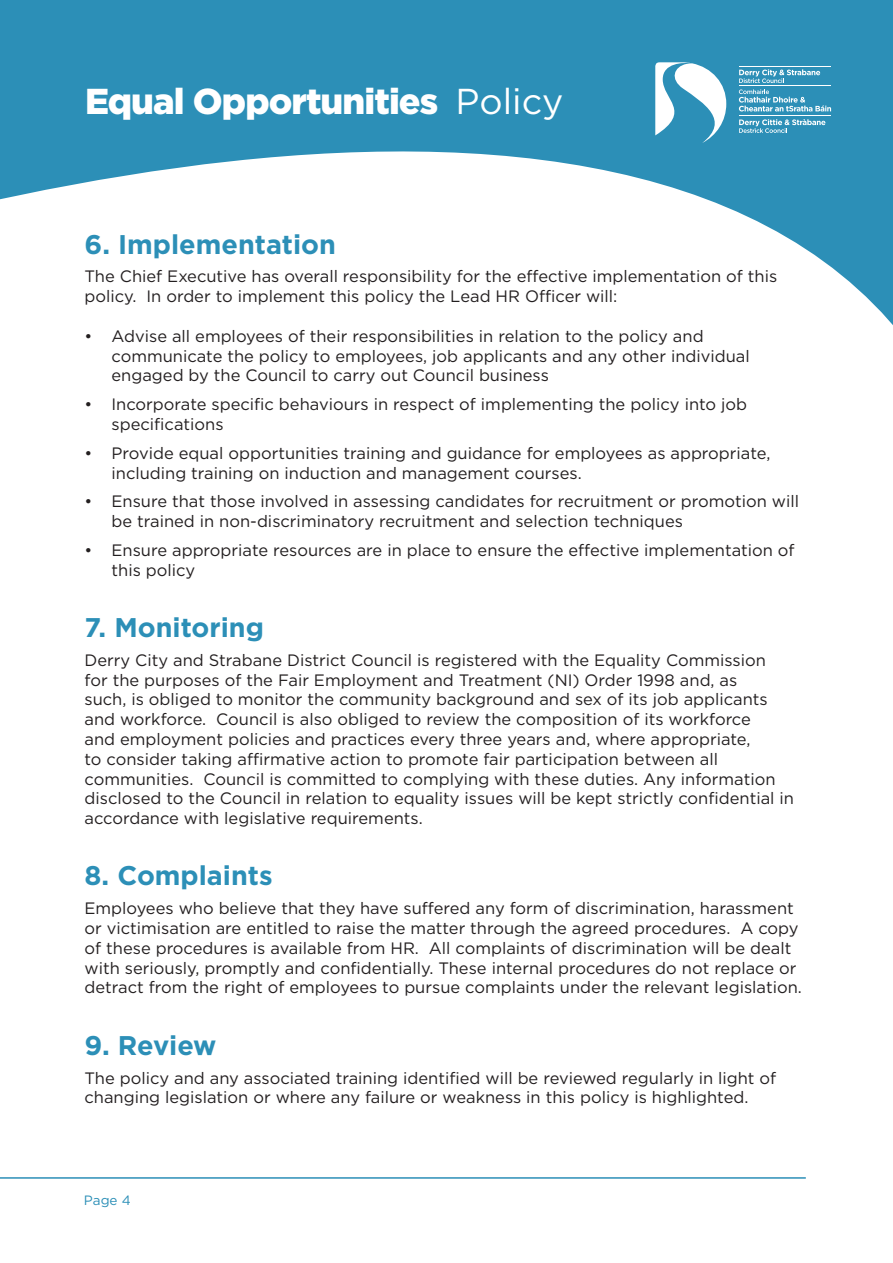
<style>
.page{position:relative;width:893px;height:1263px;background:#fff}
.page>*{position:absolute;margin:0;border:0;box-sizing:border-box;transform-origin:0 0}
.t1{font:900 36px "Gotham";letter-spacing:-.025em;color:#fff}
.t2{font:700 27px "Gotham";color:#2c8fb7}
.t3{font:16.5px/19.8px "Gotham";color:#231f20}
.t4{font:13.5px "Gotham";color:#2c8fb7}
.s1{font-weight:400}
</style>
<div class="page">
<svg style="left:0;top:0;width:893px;height:325px;fill:#2c8fb7"></svg>
<svg style="left:739px;top:69px;width:81px;height:14px"></svg>
<svg style="left:739px;top:89px;width:92px;height:22px;background:#59a6c6"></svg>
<svg style="left:739px;top:119px;width:86px;height:14px"></svg>
<hr style="left:739px;top:66px;width:92px;height:1px;background:#fff">
<hr style="left:739px;top:85px;width:92px;height:1px;background:#fff">
<hr style="left:739px;top:115px;width:92px;height:1px;background:#fff">
<svg style="left:655px;top:62px;width:76px;height:81px"></svg>
<hr style="left:0;top:1177px;width:806px;height:2px;background:#2c8fb7">
<h1 class="t1" style="left:85px;top:76px;width:480px">Equal Opportunities <span class="s1">Policy</span></h1>
<h2 class="t2" style="left:85px;top:228px;width:253px">6. Implementation</h2>
<p class="t3" style="left:85px;top:266px;width:694px">The Chief Executive has overall responsibility for the effective implementation of this policy. In order to implement this policy the Lead HR Officer will:</p>
<p class="t3" style="left:112px;top:326px;width:640px;text-indent:-27px">• Advise all employees of their responsibilities in relation to the policy and communicate the policy to employees, job applicants and any other individual engaged by the Council to carry out Council business</p>
<p class="t3" style="left:112px;top:394px;width:637px;text-indent:-27px">• Incorporate specific behaviours in respect of implementing the policy into job specifications</p>
<p class="t3" style="left:112px;top:443px;width:660px;text-indent:-27px">• Provide equal opportunities training and guidance for employees as appropriate, including training on induction and management courses.</p>
<p class="t3" style="left:112px;top:491px;width:689px;text-indent:-27px">• Ensure that those involved in assessing candidates for recruitment or promotion will be trained in non-discriminatory recruitment and selection techniques</p>
<p class="t3" style="left:112px;top:540px;width:685px;text-indent:-27px">• Ensure appropriate resources are in place to ensure the effective implementation of this policy</p>
<h2 class="t2" style="left:85px;top:612px;width:181px">7. Monitoring</h2>
<p class="t3" style="left:85px;top:650px;width:711px">Derry City and Strabane District Council is registered with the Equality Commission<br>for the purposes of the Fair Employment and Treatment (NI) Order 1998 and, as<br>such, is obliged to monitor the community background and sex of its job applicants and workforce. Council is also obliged to review the composition of its workforce<br>and employment policies and practices every three years and, where appropriate,<br>to consider taking affirmative action to promote fair participation between all communities. Council is committed to complying with these duties. Any information disclosed to the Council in relation to equality issues will be kept strictly confidential in accordance with legislative requirements.</p>
<h2 class="t2" style="left:85px;top:860px;width:190px">8. Complaints</h2>
<p class="t3" style="left:85px;top:898px;width:719px">Employees who believe that they have suffered any form of discrimination, harassment or victimisation are entitled to raise the matter through the agreed procedures. A copy of these procedures is available from HR. All complaints of discrimination will be dealt with seriously, promptly and confidentially. These internal procedures do not replace or detract from the right of employees to pursue complaints under the relevant legislation.</p>
<h2 class="t2" style="left:85px;top:1029px;width:134px">9. Review</h2>
<p class="t3" style="left:85px;top:1067px;width:693px">The policy and any associated training identified will be reviewed regularly in light of changing legislation or where any failure or weakness in this policy is highlighted.</p>
<p class="t4" style="left:84px;top:1192px;width:48px">Page 4</p>
</div>
